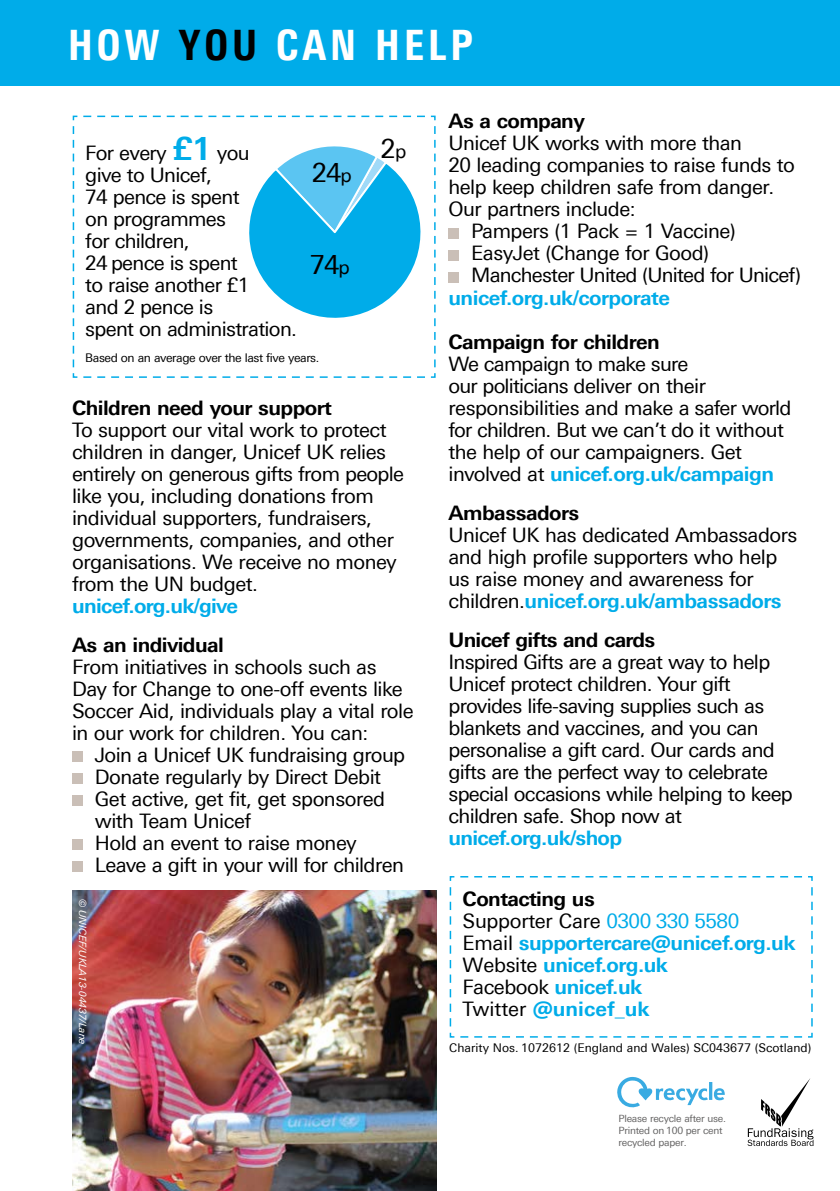
<style>
.page{position:relative;width:840px;height:1191px;background:#fff}
.page>*{position:absolute;margin:0;border:0;box-sizing:border-box;transform-origin:0 0}
.t1{font:800 condensed 42px "Univers Next Pro";letter-spacing:.1em;color:#fff;scale:.95 1}
.t2{font:26.4px "Univers Next Pro";color:#000}
.t3{font:20px/22px "Univers Next Pro";letter-spacing:-.025em;color:#000}
.t4{font:700 20px/22px "Univers Next Pro";letter-spacing:-.025em;color:#00ace9}
.t5{font:700 20px "Univers Next Pro";letter-spacing:-.03em;color:#000}
.t6{font:12px "Univers Next Pro";color:#000}
.t7{font:12px "Univers Next Pro";letter-spacing:-.035em;color:#000}
.t8{font:10px/12px "Univers Next Pro";letter-spacing:-.025em;color:#646363}
.t9{font:italic 10px "Univers Next Pro";letter-spacing:-.01em;color:#fff}
.s1{color:#000}
.s2{font-weight:700;font-size:32px;color:#00ace9}
.s3{font-size:18.8px}
.s4{font-weight:700;color:#00ace9}
.s5{font-weight:400;color:#000}
.s6{font-weight:400}
</style>
<div class="page">
<div style="left:72px;top:751px;width:11px;height:11px;background:#cabfb7"></div>
<div style="left:72px;top:773px;width:11px;height:11px;background:#cabfb7"></div>
<div style="left:72px;top:795px;width:11px;height:11px;background:#cabfb7"></div>
<div style="left:72px;top:839px;width:11px;height:11px;background:#cabfb7"></div>
<div style="left:72px;top:861px;width:11px;height:11px;background:#cabfb7"></div>
<div style="left:448px;top:227px;width:11px;height:11px;background:#cabfb7"></div>
<div style="left:448px;top:249px;width:11px;height:11px;background:#cabfb7"></div>
<div style="left:448px;top:271px;width:11px;height:11px;background:#cabfb7"></div>
<div style="left:0;top:0;width:839px;height:85px;background:#00ace9"></div>
<svg style="left:449px;top:876px;width:364px;height:162px"></svg>
<svg style="left:72px;top:115px;width:364px;height:263px"></svg>
<svg style="left:247px;top:144px;width:175px;height:176px"></svg>
<svg style="left:617px;top:1077px;width:107px;height:30px"></svg>
<svg style="left:747px;top:1078px;width:66px;height:68px"></svg>
<img style="left:73px;top:890px;width:363px;height:301px">
<h1 class="t1" style="left:68px;top:20px;width:427px">HOW <span class="s1">YOU</span> CAN HELP</h1>
<p class="t3" style="left:85px;top:142px;width:213px">For every <span class="s2">£1</span> you<br>give to Unicef,<br>74 pence is spent<br>on programmes<br>for children,<br>24 pence is spent<br>to raise another £1<br>and 2 pence is<br>spent on administration.</p>
<p class="t7" style="left:85px;top:351px;width:235px">Based on an average over the last five years.</p>
<h2 class="t2" style="left:311px;top:157px;width:42px">24<span class="s3">p</span></h2>
<h2 class="t2" style="left:309px;top:249px;width:42px">74<span class="s3">p</span></h2>
<h2 class="t2" style="left:380px;top:133px;width:27px">2<span class="s3">p</span></h2>
<p class="t5" style="left:72px;top:396px;width:261px">Children need your support</p>
<p class="t3" style="left:72px;top:419px;width:333px">To support our vital work to protect children in danger, Unicef UK relies entirely on generous gifts from people like you, including donations from individual supporters, fundraisers, governments, companies, and other organisations. We receive no money from the UN budget.</p>
<p class="t4" style="left:72px;top:594px;width:167px">unicef.org.uk/give</p>
<p class="t5" style="left:72px;top:633px;width:153px">As an individual</p>
<p class="t3" style="left:72px;top:656px;width:343px">From initiatives in schools such as Day for Change to one-off events like Soccer Aid, individuals play a vital role in our work for children. You can:</p>
<p class="t3" style="left:95px;top:744px;width:312px">Join a Unicef UK fundraising group<br>Donate regularly by Direct Debit<br>Get active, get fit, get sponsored with Team Unicef<br>Hold an event to raise money<br>Leave a gift in your will for children</p>
<p class="t9" style="left:89px;top:898px;width:148px;rotate:90deg">© UNICEF/UKLA13-04437/Lane</p>
<p class="t5" style="left:448px;top:109px;width:138px">As a company</p>
<p class="t3" style="left:448px;top:132px;width:295px">Unicef UK works with more than</p>
<p class="t3" style="left:448px;top:154px;width:348px">20 leading companies to raise funds to</p>
<p class="t3" style="left:448px;top:176px;width:327px">help keep children safe from danger.</p>
<p class="t3" style="left:448px;top:198px;width:188px">Our partners include:</p>
<p class="t3" style="left:471px;top:220px;width:266px">Pampers (1 Pack = 1 Vaccine)</p>
<p class="t3" style="left:471px;top:242px;width:239px">EasyJet (Change for Good)</p>
<p class="t3" style="left:471px;top:264px;width:331px">Manchester United (United for Unicef)</p>
<p class="t4" style="left:448px;top:286px;width:223px">unicef.org.uk/corporate</p>
<p class="t5" style="left:448px;top:329px;width:213px">Campaign for children</p>
<p class="t3" style="left:448px;top:352px;width:344px">We campaign to make sure<br>our politicians deliver on their responsibilities and make a safer world for children. But we can’t do it without the help of our campaigners. Get involved at <span class="s4">unicef.org.uk/campaign</span></p>
<p class="t5" style="left:448px;top:500px;width:132px">Ambassadors</p>
<p class="t3" style="left:448px;top:523px;width:350px">Unicef UK has dedicated Ambassadors and high profile supporters who help us raise money and awareness for children.<span class="s4">unicef.org.uk/ambassadors</span></p>
<p class="t5" style="left:448px;top:627px;width:208px">Unicef gifts and cards</p>
<p class="t3" style="left:448px;top:650px;width:346px">Inspired Gifts are a great way to help Unicef protect children. Your gift provides life-saving supplies such as blankets and vaccines, and you can personalise a gift card. Our cards and gifts are the perfect way to celebrate special occasions while helping to keep children safe. Shop now at</p>
<p class="t4" style="left:448px;top:826px;width:175px">unicef.org.uk/shop</p>
<p class="t4" style="left:462px;top:888px;width:334px"><span class="s1">Contacting us<br></span><span class="s5">Supporter Care</span> <span class="s6">0300 330 5580<br></span><span class="s5">Email</span> supportercare@unicef.org.uk<br><span class="s5">Website</span> unicef.org.uk<br><span class="s5">Facebook</span> unicef.uk<br><span class="s5">Twitter</span> @unicef_uk</p>
<p class="t6" style="left:449px;top:1040px;width:363px">Charity Nos. 1072612 (England and Wales) SC043677 (Scotland)</p>
<p class="t8" style="left:618px;top:1112px;width:109px">Please recycle after use.<br>Printed on 100 per cent recycled paper.</p>
</div>
